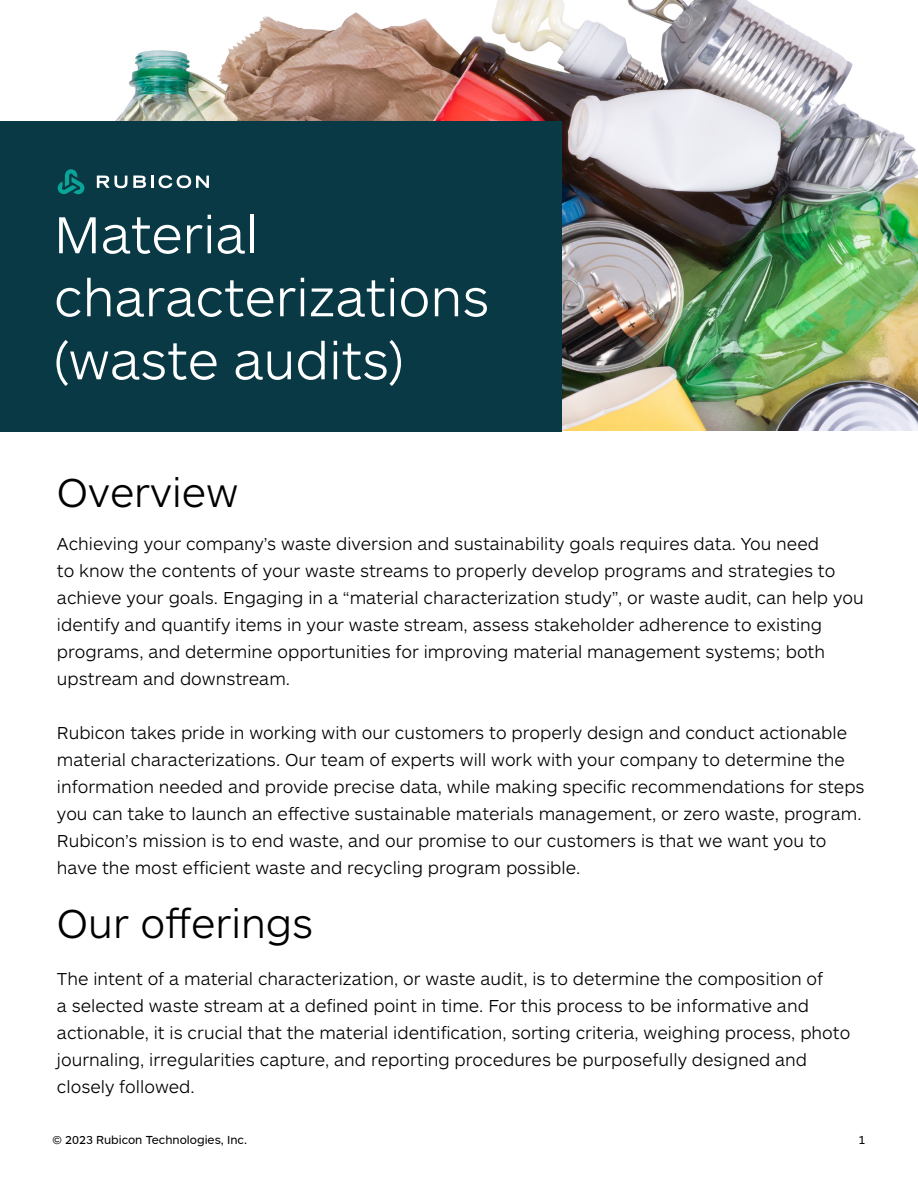
<style>
.page{position:relative;width:918px;height:1188px;background:#fff}
.page>*{position:absolute;margin:0;border:0;box-sizing:border-box;transform-origin:0 0}
.t1{font:300 54px/63px "ARS Maquette";color:#fff}
.t2{font:300 42px "ARS Maquette";color:#000}
.t3{font:300 18px/27px "ARS Maquette";color:#000}
.t4{font:12px "ARS Maquette";color:#000}
</style>
<div class="page">
<img style="left:0;top:0;width:918px;height:431px">
<div style="left:0;top:122px;width:562px;height:310px;background:#093944"></div>
<svg style="left:58px;top:169px;width:27px;height:26px"></svg>
<svg style="left:97px;top:175px;width:112px;height:14px"></svg>
<h1 class="t1" style="left:54px;top:201px;width:437px">Material characterizations (waste audits)</h1>
<h2 class="t2" style="left:57px;top:465px;width:183px">Overview</h2>
<p class="t3" style="left:57px;top:530px;width:808px">Achieving your company’s waste diversion and sustainability goals requires data. You need<br>to know the contents of your waste streams to properly develop programs and strategies to achieve your goals. Engaging in a “material characterization study”, or waste audit, can help you identify and quantify items in your waste stream, assess stakeholder adherence to existing programs, and determine opportunities for improving material management systems; both upstream and downstream.</p>
<p class="t3" style="left:57px;top:719px;width:809px">Rubicon takes pride in working with our customers to properly design and conduct actionable material characterizations. Our team of experts will work with your company to determine the information needed and provide precise data, while making specific recommendations for steps you can take to launch an effective sustainable materials management, or zero waste, program.<br>Rubicon’s mission is to end waste, and our promise to our customers is that we want you to have the most efficient waste and recycling program possible.</p>
<h2 class="t2" style="left:57px;top:897px;width:258px">Our offerings</h2>
<p class="t3" style="left:57px;top:964px;width:795px">The intent of a material characterization, or waste audit, is to determine the composition of<br>a selected waste stream at a defined point in time. For this process to be informative and actionable, it is crucial that the material identification, sorting criteria, weighing process, photo journaling, irregularities capture, and reporting procedures be purposefully designed and closely followed.</p>
<p class="t4" style="left:52px;top:1133px;width:196px">© 2023 Rubicon Technologies, Inc.</p>
<p class="t4" style="left:859px;top:1133px;width:8px">1</p>
</div>
